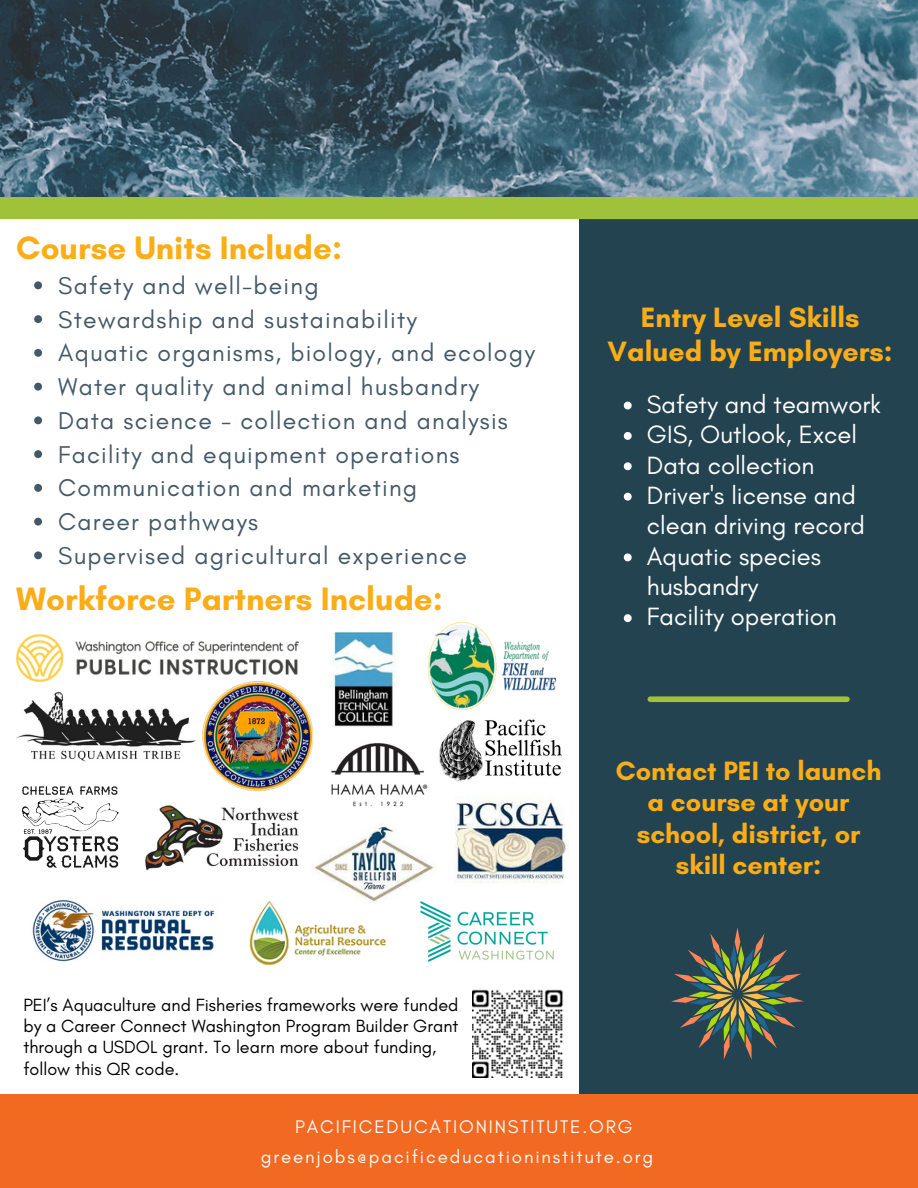
<style>
.page{position:relative;width:918px;height:1188px;background:#fff}
.page>*{position:absolute;margin:0;border:0;box-sizing:border-box;transform-origin:0 0}
.t1{font:700 33px "Glacial Indifference";color:#fbad17}
.t2{font:700 28.5px/33.8px "Glacial Indifference";color:#fbad17;text-align:center}
.t3{font:700 27px/31.5px "Glacial Indifference";color:#fbad17;text-align:center}
.t4{font:25.5px/30.3px "Glacial Indifference";color:#fff}
.t5{font:24.75px "Glacial Indifference";letter-spacing:.05em;color:#435967}
.t6{font:18.75px "Glacial Indifference";letter-spacing:.1em;color:#fafafa}
.t7{font:18px/21.3px "Glacial Indifference";color:#000}
</style>
<div class="page">
<div style="left:580px;top:106px;width:338px;height:1012px;background:#234350"></div>
<div style="left:0;top:1094px;width:918px;height:94px;background:#f26921"></div>
<div style="left:0;top:197px;width:918px;height:22px;background:#9fc23a"></div>
<div style="left:650px;top:696px;width:197px;height:6px;background:#9fc23a"></div>
<img style="left:248px;top:901px;width:138px;height:65px">
<img style="left:455px;top:798px;width:111px;height:85px">
<img style="left:330px;top:632px;width:66px;height:95px">
<img style="left:311px;top:824px;width:125px;height:80px">
<img style="left:145px;top:805px;width:154px;height:66px">
<img style="left:203px;top:681px;width:110px;height:111px">
<img style="left:22px;top:786px;width:97px;height:82px">
<img style="left:406px;top:892px;width:148px;height:71px">
<img style="left:331px;top:743px;width:97px;height:64px">
<img style="left:439px;top:720px;width:123px;height:62px">
<img style="left:671px;top:928px;width:133px;height:132px">
<img style="left:0;top:0;width:918px;height:197px">
<img style="left:16px;top:692px;width:179px;height:70px">
<img style="left:17px;top:634px;width:282px;height:47px">
<img style="left:428px;top:623px;width:127px;height:86px">
<img style="left:472px;top:989px;width:91px;height:88px">
<svg style="left:34px;top:281px;width:8px;height:8px"></svg>
<svg style="left:34px;top:315px;width:8px;height:8px"></svg>
<svg style="left:34px;top:349px;width:8px;height:8px"></svg>
<svg style="left:34px;top:383px;width:8px;height:8px"></svg>
<svg style="left:34px;top:416px;width:8px;height:8px"></svg>
<svg style="left:34px;top:450px;width:8px;height:8px"></svg>
<svg style="left:34px;top:484px;width:8px;height:8px"></svg>
<svg style="left:34px;top:518px;width:8px;height:8px"></svg>
<svg style="left:34px;top:551px;width:8px;height:8px"></svg>
<svg style="left:624px;top:402px;width:8px;height:7px"></svg>
<svg style="left:624px;top:432px;width:8px;height:8px"></svg>
<svg style="left:624px;top:462px;width:8px;height:8px"></svg>
<svg style="left:624px;top:493px;width:8px;height:8px"></svg>
<svg style="left:624px;top:553px;width:8px;height:8px"></svg>
<svg style="left:624px;top:614px;width:8px;height:8px"></svg>
<img style="left:32px;top:900px;width:183px;height:62px">
<p class="t1" style="left:16px;top:227px;width:327px">Course Units Include:</p>
<p class="t5" style="left:58px;top:270px;width:262px">Safety and well-being</p>
<p class="t5" style="left:58px;top:304px;width:360px">Stewardship and sustainability</p>
<h2 class="t5" style="left:58px;top:338px;width:478px">Aquatic organisms, biology, and ecology</h2>
<p class="t5" style="left:58px;top:372px;width:422px">Water quality and animal husbandry</p>
<p class="t5" style="left:58px;top:405px;width:451px">Data science - collection and analysis</p>
<p class="t5" style="left:58px;top:439px;width:403px">Facility and equipment operations</p>
<p class="t5" style="left:58px;top:473px;width:360px">Communication and marketing</p>
<p class="t5" style="left:58px;top:507px;width:201px">Career pathways</p>
<p class="t5" style="left:58px;top:540px;width:410px">Supervised agricultural experience</p>
<p class="t1" style="left:16px;top:579px;width:428px">Workforce Partners Include:</p>
<p class="t7" style="left:23px;top:994px;width:437px">PEI’s Aquaculture and Fisheries frameworks were funded by a Career Connect Washington Program Builder Grant through a USDOL grant. To learn more about funding, follow this QR code.</p>
<p class="t2" style="left:608px;top:300px;width:287px">Entry Level Skills<br>Valued by Employers:</p>
<p class="t4" style="left:647px;top:389px;width:236px">Safety and teamwork</p>
<p class="t4" style="left:647px;top:419px;width:212px">GIS, Outlook, Excel</p>
<h1 class="t4" style="left:647px;top:450px;width:169px">Data collection</h1>
<p class="t4" style="left:647px;top:480px;width:220px">Driver's license and clean driving record</p>
<p class="t4" style="left:647px;top:541px;width:176px">Aquatic species husbandry</p>
<p class="t4" style="left:647px;top:601px;width:192px">Facility operation</p>
<h2 class="t3" style="left:616px;top:755px;width:267px">Contact PEI to launch a course at your school, district, or skill center:</h2>
<p class="t6" style="left:295px;top:1115px;width:339px">PACIFICEDUCATIONINSTITUTE.ORG</p>
<p class="t6" style="left:261px;top:1145px;width:394px">greenjobs@pacificeducationinstitute.org</p>
</div>
